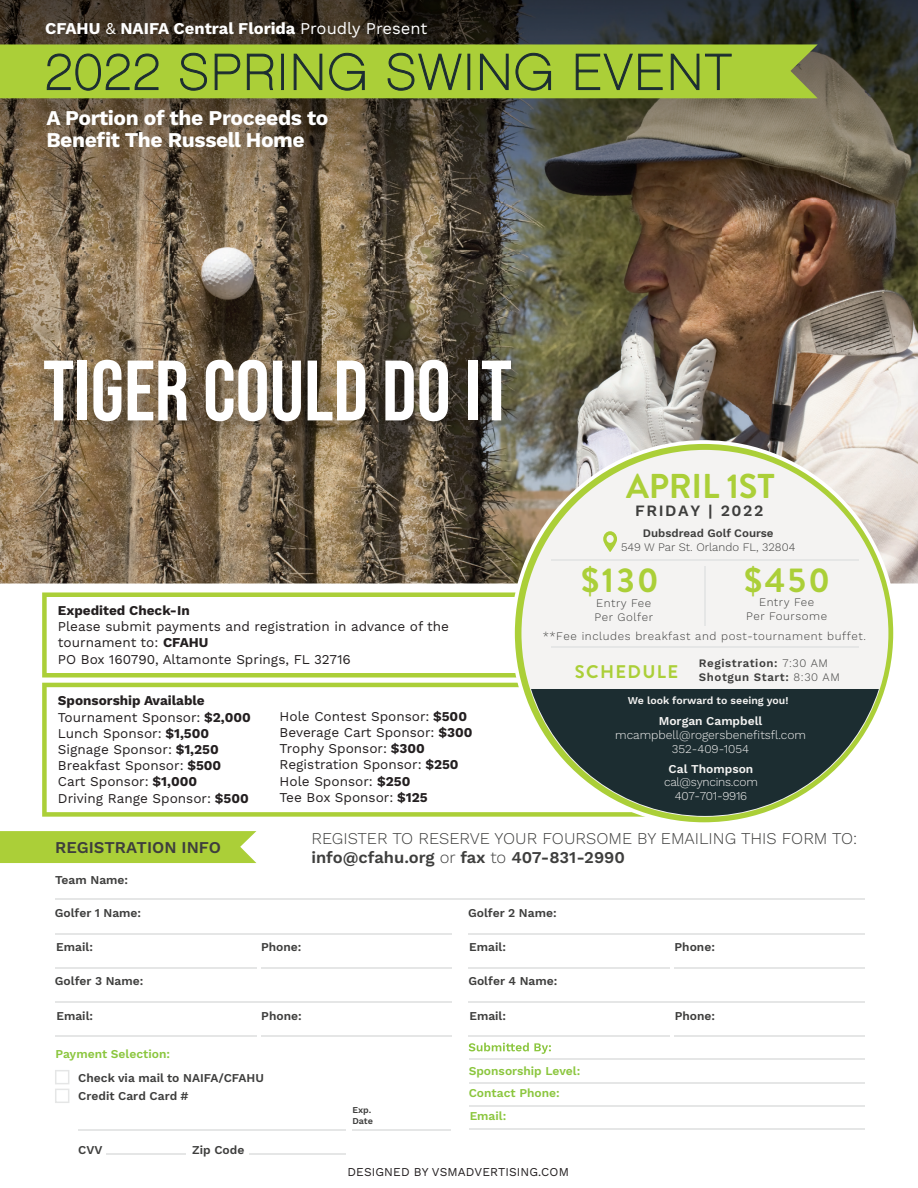
<style>
.page{position:relative;width:918px;height:1188px;background:#fff}
.page>*{position:absolute;margin:0;border:0;box-sizing:border-box;transform-origin:0 0}
.t1{font:700 85.5px "Bebas Neue Pro";color:#fff}
.t2{font:51px "Chalet Paris Nineteen Sixty";letter-spacing:.04em;color:#1c2d31}
.t3{font:700 34.5px "Brandon Grotesque";letter-spacing:-.005em;color:#abcf38}
.t4{font:700 21px/22.5px "Work Sans";letter-spacing:-.02em;color:#fff}
.t5{font:700 18.3px "Brandon Grotesque";letter-spacing:.075em;color:#abcf38}
.t6{font:300 16.5px/19.8px "Work Sans";color:#3e3e3d}
.t7{font:700 16.5px "Work Sans";color:#fff}
.t8{font:600 16.5px "Work Sans";color:#3e3e3d}
.t9{font:600 15.75px "Work Sans";letter-spacing:.1em;color:#3e3e3d}
.t10{font:13.5px/16.2px "Work Sans";color:#231f20}
.t11{font:700 13.5px "Work Sans";color:#231f20}
.t12{font:600 12px/18.1px "Work Sans";color:#3e3e3d}
.t13{font:600 12px/22px "Work Sans";color:#8bc63e}
.t14{font:300 12px/14.1px "Work Sans";color:#f4f3f2;text-align:center}
.t15{font:12px "Work Sans";letter-spacing:.01em;color:#231f20}
.t16{font:300 12px/14.1px "Work Sans";letter-spacing:-.025em;color:#f4f3f2;text-align:center}
.t17{font:600 12px "Work Sans";color:#f4f3f2}
.t18{font:300 11.55px/13.8px "Work Sans";letter-spacing:.05em;color:#3e3e3d}
.t19{font:600 11.55px/13.8px "Work Sans";letter-spacing:.04em;color:#3e3e3d}
.t20{font:300 11.55px "Work Sans";color:#3e3e3d}
.t21{font:600 11.55px "Work Sans";color:#3e3e3d}
.t22{font:600 10.5px "Work Sans";color:#f4f3f2}
.t23{font:600 9px/10.8px "Work Sans";color:#3e3e3d}
.s1{font-weight:400}
.s2{font-weight:700}
.s3{font-weight:300}
.s4{font-weight:600}
</style>
<div class="page">
<img style="left:0;top:0;width:918px;height:584px">
<svg style="left:469px;top:1043px;width:82px;height:11px"></svg>
<hr style="left:55px;top:898px;width:810px;height:2px;background:#e5e6e6">
<hr style="left:55px;top:933px;width:396px;height:2px;background:#e5e6e6">
<hr style="left:55px;top:1002px;width:396px;height:1px;background:#e5e6e6">
<hr style="left:468px;top:933px;width:397px;height:2px;background:#e5e6e6">
<hr style="left:468px;top:1002px;width:397px;height:1px;background:#e5e6e6">
<hr style="left:78px;top:1129px;width:268px;height:1px;background:#e5e6e6">
<hr style="left:469px;top:1059px;width:396px;height:1px;background:#e5e6e6">
<hr style="left:470px;top:1082px;width:395px;height:2px;background:#e5e6e6">
<hr style="left:469px;top:1106px;width:396px;height:1px;background:#e5e6e6">
<hr style="left:470px;top:1128px;width:395px;height:2px;background:#e5e6e6">
<hr style="left:352px;top:1129px;width:99px;height:1px;background:#e5e6e6">
<hr style="left:55px;top:967px;width:201px;height:2px;background:#e5e6e6">
<hr style="left:55px;top:1036px;width:202px;height:1px;background:#e5e6e6">
<hr style="left:468px;top:967px;width:202px;height:2px;background:#e5e6e6">
<hr style="left:468px;top:1036px;width:202px;height:1px;background:#e5e6e6">
<hr style="left:261px;top:967px;width:190px;height:2px;background:#e5e6e6">
<hr style="left:261px;top:1036px;width:190px;height:1px;background:#e5e6e6">
<hr style="left:675px;top:967px;width:190px;height:2px;background:#e5e6e6">
<hr style="left:675px;top:1036px;width:190px;height:1px;background:#e5e6e6">
<div style="left:0;top:831px;width:256px;height:32px;background:#abcf38"></div>
<svg style="left:55px;top:1070px;width:14px;height:33px"></svg>
<svg style="left:42px;top:592px;width:472px;height:86px"></svg>
<svg style="left:42px;top:683px;width:472px;height:134px"></svg>
<svg style="left:514px;top:440px;width:383px;height:383px"></svg>
<div style="left:515px;top:444px;width:378px;height:378px;background:#abcf38;border-radius:50%"></div>
<div style="left:521px;top:450px;width:367px;height:367px;background:#f4f3f2;border-radius:50%"></div>
<hr style="left:551px;top:559px;width:308px;height:1px;background:#e5e6e6">
<hr style="left:551px;top:646px;width:308px;height:1px;background:#e5e6e6">
<svg style="left:531px;top:689px;width:348px;height:127px;fill:#1c2d31"></svg>
<hr style="left:704px;top:566px;width:1px;height:60px;background:#e5e6e6">
<svg style="left:603px;top:531px;width:14px;height:21px"></svg>
<hr style="left:106px;top:1153px;width:80px;height:2px;background:#e5e6e6">
<hr style="left:250px;top:1153px;width:96px;height:2px;background:#e5e6e6">
<img style="left:31px;top:336px;width:528px;height:135px">
<div style="left:0;top:44px;width:818px;height:54px;background:#abcf38"></div>
<p class="t7" style="left:45px;top:19px;width:384px">CFAHU <span class="s1">&amp;</span> NAIFA Central Florida <span class="s1">Proudly Present</span></p>
<h2 class="t2" style="left:45px;top:43px;width:688px">2022 SPRING SWING EVENT</h2>
<h3 class="t4" style="left:46px;top:107px;width:284px">A Portion of the Proceeds to<br>Benefit The Russell Home</h3>
<h1 class="t1" style="left:43px;top:342px;width:470px">TIGER COULD DO IT</h1>
<p class="t11" style="left:58px;top:603px;width:133px">Expedited Check-In</p>
<p class="t10" style="left:58px;top:619px;width:393px">Please submit payments and registration in advance of the tournament to: <span class="s2">CFAHU<br></span>PO Box 160790, Altamonte Springs, FL 32716</p>
<p class="t10" style="left:58px;top:693px;width:194px"><span class="s2">Sponsorship Available<br></span>Tournament Sponsor: <span class="s2">$2,000<br></span>Lunch Sponsor: <span class="s2">$1,500<br></span>Signage Sponsor: <span class="s2">$1,250<br></span>Breakfast Sponsor: <span class="s2">$500<br></span>Cart Sponsor: <span class="s2">$1,000<br></span>Driving Range Sponsor: <span class="s2">$500</span></p>
<p class="t10" style="left:280px;top:709px;width:194px">Hole Contest Sponsor: <span class="s2">$500<br></span>Beverage Cart Sponsor: <span class="s2">$300<br></span>Trophy Sponsor: <span class="s2">$300<br></span>Registration Sponsor: <span class="s2">$250<br></span>Hole Sponsor: <span class="s2">$250<br></span>Tee Box Sponsor: <span class="s2">$125</span></p>
<h3 class="t3" style="left:626px;top:462px;width:150px">APRIL 1ST</h3>
<p class="t9" style="left:635px;top:501px;width:130px">FRIDAY | 2022</p>
<p class="t21" style="left:643px;top:526px;width:132px">Dubsdread Golf Course</p>
<p class="t20" style="left:621px;top:540px;width:176px">549 W Par St. Orlando FL, 32804</p>
<h3 class="t3" style="left:581px;top:556px;width:79px">$130</h3>
<h3 class="t3" style="left:744px;top:556px;width:88px">$450</h3>
<p class="t18" style="left:595px;top:597px;width:60px">Entry Fee<br>Per Golfer</p>
<p class="t18" style="left:746px;top:596px;width:82px;text-align:center">Entry Fee<br>Per Foursome</p>
<p class="t18" style="left:543px;top:629px;width:325px">**Fee includes breakfast and post-tournament buffet.</p>
<h3 class="t5" style="left:575px;top:658px;width:105px">SCHEDULE</h3>
<p class="t19" style="left:699px;top:657px;width:142px">Registration: <span class="s3">7:30 AM<br></span>Shotgun Start: <span class="s3">8:30 AM</span></p>
<p class="t22" style="left:628px;top:695px;width:162px">We look forward to seeing you!</p>
<p class="t17" style="left:659px;top:713px;width:105px">Morgan Campbell</p>
<p class="t14" style="left:615px;top:728px;width:192px">mcampbell@rogersbenefitsfl.com<br>352-409-1054</p>
<p class="t17" style="left:669px;top:762px;width:86px">Cal Thompson</p>
<p class="t16" style="left:664px;top:775px;width:95px">cal@syncins.com<br>407-701-9916</p>
<p class="t8" style="left:55px;top:838px;width:167px">REGISTRATION INFO</p>
<p class="t12" style="left:55px;top:872px;width:75px">Team Name:</p>
<p class="t12" style="left:55px;top:905px;width:88px">Golfer 1 Name:</p>
<p class="t12" style="left:56px;top:939px;width:38px">Email:</p>
<p class="t12" style="left:55px;top:973px;width:90px">Golfer 3 Name:</p>
<p class="t12" style="left:56px;top:1007px;width:38px">Email:</p>
<p class="t6" style="left:312px;top:829px;width:547px">REGISTER TO RESERVE YOUR FOURSOME BY EMAILING THIS FORM TO: <span class="s4">info@cfahu.org</span> or <span class="s4">fax</span> to <span class="s4">407-831-2990</span></p>
<p class="t12" style="left:261px;top:939px;width:42px">Phone:</p>
<p class="t12" style="left:261px;top:1007px;width:42px">Phone:</p>
<p class="t12" style="left:468px;top:905px;width:90px">Golfer 2 Name:</p>
<p class="t12" style="left:469px;top:939px;width:38px">Email:</p>
<p class="t12" style="left:468px;top:973px;width:90px">Golfer 4 Name:</p>
<p class="t12" style="left:469px;top:1007px;width:38px">Email:</p>
<p class="t12" style="left:675px;top:939px;width:42px">Phone:</p>
<p class="t12" style="left:675px;top:1007px;width:42px">Phone:</p>
<p class="t13" style="left:55px;top:1043px;width:116px">Payment Selection:</p>
<p class="t12" style="left:78px;top:1069px;width:187px">Check via mail to NAIFA/CFAHU<br>Credit Card Card #</p>
<p class="t12" style="left:78px;top:1141px;width:26px">CVV</p>
<p class="t12" style="left:192px;top:1141px;width:54px">Zip Code</p>
<p class="t23" style="left:352px;top:1105px;width:22px">Exp.<br>Date</p>
<p class="t13" style="left:469px;top:1060px;width:113px">Sponsorship Level:<br>Contact Phone:</p>
<p class="t13" style="left:470px;top:1106px;width:38px">Email:</p>
<p class="t15" style="left:347px;top:1165px;width:223px">DESIGNED BY VSMADVERTISING.COM</p>
</div>
